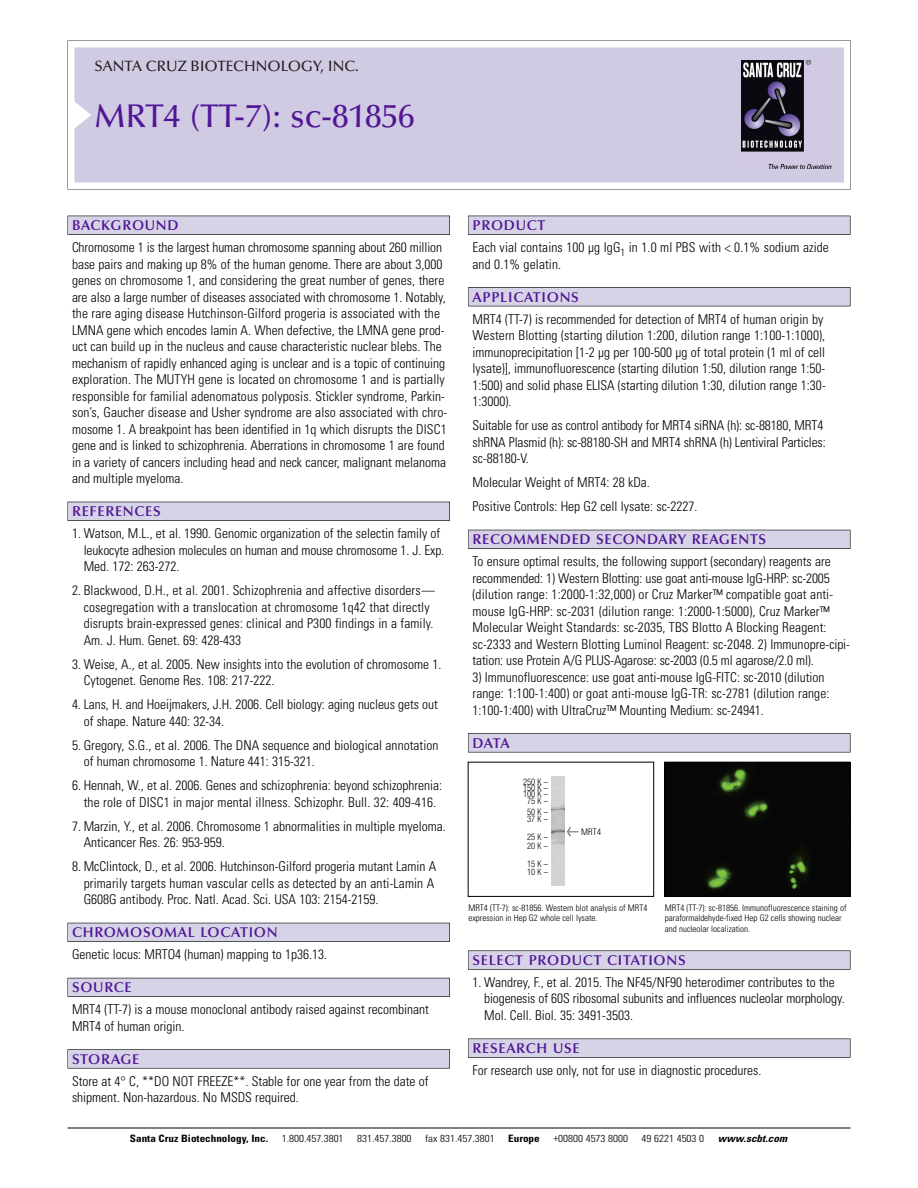
<style>
.page{position:relative;width:918px;height:1188px;background:#fff}
.page>*{position:absolute;margin:0;border:0;box-sizing:border-box;transform-origin:0 0}
.t1{font:500 33px "Optima";color:#511695}
.t2{font:500 15px "Optima";color:#231f20}
.t3{font:600 14.25px "Optima";letter-spacing:.05em;color:#511695}
.t4{font:300 condensed 13.5px/16.5px "Univers";color:#000}
.t5{font:300 condensed 10.2px "Univers";color:#000;scale:1.1 1}
.t6{font:700 condensed 10.2px "Univers";color:#000;scale:1.1 1}
.t7{font:italic 700 condensed 10.2px "Univers";letter-spacing:.005em;color:#000;scale:1.1 1}
.t8{font:300 condensed 9px/10.5px "Univers";color:#000}
.t9{font:300 condensed 9px/7.5px "Helvetica Neue";color:#000;scale:.95 1}
.s1{font-family:"Meta Plus";font-weight:400;font-stretch:normal;font-size:10.5px}
</style>
<div class="page">
<svg style="left:68px;top:40px;width:783px;height:149px"></svg>
<div style="left:74px;top:47px;width:770px;height:135px;background:#d1cae3"></div>
<img style="left:741px;top:60px;width:90px;height:108px">
<div style="left:68px;top:216px;width:382px;height:19px;background:#525155"></div>
<div style="left:68px;top:216px;width:381px;height:18px;background:#d7d3e7"></div>
<div style="left:68px;top:502px;width:382px;height:19px;background:#515055"></div>
<div style="left:68px;top:502px;width:381px;height:18px;background:#d7d3e7"></div>
<div style="left:68px;top:923px;width:382px;height:19px;background:#525158"></div>
<div style="left:68px;top:923px;width:381px;height:18px;background:#d7d3e7"></div>
<div style="left:68px;top:978px;width:382px;height:19px;background:#54535a"></div>
<div style="left:68px;top:978px;width:381px;height:18px;background:#d7d3e7"></div>
<svg style="left:68px;top:1049px;width:382px;height:20px"></svg>
<div style="left:68px;top:1050px;width:381px;height:18px;background:#d7d3e7"></div>
<div style="left:468px;top:216px;width:382px;height:19px;background:#525155"></div>
<div style="left:468px;top:216px;width:382px;height:18px;background:#d7d3e7"></div>
<div style="left:468px;top:287px;width:382px;height:19px;background:#525155"></div>
<div style="left:468px;top:288px;width:382px;height:18px;background:#d7d3e7"></div>
<div style="left:468px;top:530px;width:382px;height:19px;background:#525158"></div>
<div style="left:468px;top:530px;width:382px;height:18px;background:#d7d3e7"></div>
<div style="left:468px;top:733px;width:382px;height:19px;background:#575759"></div>
<div style="left:468px;top:734px;width:382px;height:18px;background:#d7d3e7"></div>
<svg style="left:468px;top:950px;width:382px;height:20px"></svg>
<div style="left:468px;top:951px;width:382px;height:18px;background:#d7d3e7"></div>
<div style="left:468px;top:1039px;width:382px;height:19px;background:#575759"></div>
<div style="left:468px;top:1039px;width:382px;height:18px;background:#d7d3e7"></div>
<hr style="left:68px;top:1128px;width:782px;height:1px;background:#000">
<div style="left:468px;top:762px;width:186px;height:135px;border:1px solid #000"></div>
<img style="left:666px;top:764px;width:182px;height:131px">
<div style="left:664px;top:762px;width:186px;height:135px;border:1px solid #000"></div>
<img style="left:551px;top:776px;width:14px;height:109px">
<p class="t2" style="left:94px;top:61px;width:266px">SANTA CRUZ BIOTECHNOLOGY, INC.</p>
<h1 class="t1" style="left:94px;top:103px;width:322px">MRT4 (TT-7): sc-81856</h1>
<p class="t3" style="left:72px;top:219px;width:108px">BACKGROUND</p>
<p class="t4" style="left:72px;top:240px;width:377px">Chromosome 1 is the largest human chromosome spanning about 260 million base pairs and making up 8% of the human genome. There are about 3,000 genes on chromosome 1, and considering the great number of genes, there are also a large number of diseases associated with chromosome 1. Notably, the rare aging disease Hutchinson-Gilford progeria is associated with the LMNA gene which encodes lamin A. When defective, the LMNA gene prod&shy;uct can build up in the nucleus and cause characteristic nuclear blebs. The mechanism of rapidly enhanced aging is unclear and is a topic of continuing exploration. The MUTYH gene is located on chromosome 1 and is partially responsible for familial adenomatous polyposis. Stickler syndrome, Parkin&shy;son’s, Gaucher disease and Usher syndrome are also associated with chro&shy;mosome 1. A breakpoint has been identified in 1q which disrupts the DISC1 gene and is linked to schizophrenia. Aberrations in chromosome 1 are found in a variety of cancers including head and neck cancer, malignant melanoma and multiple myeloma.</p>
<p class="t3" style="left:72px;top:506px;width:90px">REFERENCES</p>
<p class="t4" style="left:84px;top:526px;width:362px;text-indent:-12px">1. Watson, M.L., et al. 1990. Genomic organization of the selectin family of leukocyte adhesion molecules on human and mouse chromosome 1. J. Exp.<br>Med. 172: 263-272.</p>
<p class="t4" style="left:84px;top:583px;width:353px;text-indent:-12px">2. Blackwood, D.H., et al. 2001. Schizophrenia and affective disorders— cosegregation with a translocation at chromosome 1q42 that directly disrupts brain-expressed genes: clinical and P300 findings in a family.<br>Am. J. Hum. Genet. 69: 428-433</p>
<p class="t4" style="left:84px;top:657px;width:359px;text-indent:-12px">3. Weise, A., et al. 2005. New insights into the evolution of chromosome 1.<br>Cytogenet. Genome Res. 108: 217-222.</p>
<p class="t4" style="left:84px;top:697px;width:356px;text-indent:-12px">4. Lans, H. and Hoeijmakers, J.H. 2006. Cell biology: aging nucleus gets out of shape. Nature 440: 32-34.</p>
<p class="t4" style="left:84px;top:738px;width:356px;text-indent:-12px">5. Gregory, S.G., et al. 2006. The DNA sequence and biological annotation of human chromosome 1. Nature 441: 315-321.</p>
<p class="t4" style="left:72px;top:778px;width:372px;text-align:center">6. Hennah, W., et al. 2006. Genes and schizophrenia: beyond schizophrenia: the role of DISC1 in major mental illness. Schizophr. Bull. 32: 409-416.</p>
<p class="t4" style="left:84px;top:819px;width:364px;text-indent:-12px">7. Marzin, Y., et al. 2006. Chromosome 1 abnormalities in multiple myeloma.<br>Anticancer Res. 26: 953-959.</p>
<p class="t4" style="left:84px;top:859px;width:354px;text-indent:-12px">8. McClintock, D., et al. 2006. Hutchinson-Gilford progeria mutant Lamin A primarily targets human vascular cells as detected by an anti-Lamin A<br>G608G antibody. Proc. Natl. Acad. Sci. USA 103: 2154-2159.</p>
<p class="t3" style="left:72px;top:927px;width:207px">CHROMOSOMAL LOCATION</p>
<p class="t4" style="left:72px;top:947px;width:257px">Genetic locus: MRTO4 (human) mapping to 1p36.13.</p>
<p class="t3" style="left:72px;top:982px;width:61px">SOURCE</p>
<p class="t4" style="left:72px;top:1002px;width:358px">MRT4 (TT-7) is a mouse monoclonal antibody raised against recombinant<br>MRT4 of human origin.</p>
<p class="t3" style="left:72px;top:1053px;width:69px">STORAGE</p>
<p class="t4" style="left:72px;top:1074px;width:358px">Store at 4° C, **DO NOT FREEZE**. Stable for one year from the date of shipment. Non-hazardous. No MSDS required.</p>
<p class="t3" style="left:473px;top:219px;width:74px">PRODUCT</p>
<p class="t4" style="left:473px;top:240px;width:358px">Each vial contains 100 µg IgG<sub>1</sub> in 1.0 ml PBS with &lt; 0.1% sodium azide and 0.1% gelatin.</p>
<p class="t3" style="left:473px;top:291px;width:108px">APPLICATIONS</p>
<p class="t4" style="left:473px;top:312px;width:355px">MRT4 (TT-7) is recommended for detection of MRT4 of human origin by Western Blotting (starting dilution 1:200, dilution range 1:100-1:1000), immunoprecipitation [1-2 µg per 100-500 µg of total protein (1 ml of cell lysate)], immunofluorescence (starting dilution 1:50, dilution range 1:50- 1:500) and solid phase ELISA (starting dilution 1:30, dilution range 1:30- 1:3000).</p>
<p class="t4" style="left:473px;top:418px;width:355px">Suitable for use as control antibody for MRT4 siRNA (h): sc-88180, MRT4 shRNA Plasmid (h): sc-88180-SH and MRT4 shRNA (h) Lentiviral Particles: sc-88180-V.</p>
<p class="t4" style="left:473px;top:472px;width:227px;line-height:24px">Molecular Weight of MRT4: 28 kDa.<br>Positive Controls: Hep G2 cell lysate: sc-2227.</p>
<p class="t3" style="left:473px;top:534px;width:295px">RECOMMENDED SECONDARY REAGENTS</p>
<p class="t4" style="left:473px;top:554px;width:379px">To ensure optimal results, the following support (secondary) reagents are recommended: 1) Western Blotting: use goat anti-mouse IgG-HRP: sc-2005 (dilution range: 1:2000-1:32,000) or Cruz Marker™ compatible goat anti&shy;mouse IgG-HRP: sc-2031 (dilution range: 1:2000-1:5000), Cruz Marker™ Molecular Weight Standards: sc-2035, TBS Blotto A Blocking Reagent: sc-2333 and Western Blotting Luminol Reagent: sc-2048. 2) Immunopre-cipi&shy;tation: use Protein A/G PLUS-Agarose: sc-2003 (0.5 ml agarose/2.0 ml).</p>
<p class="t4" style="left:473px;top:670px;width:358px">3) Immunofluorescence: use goat anti-mouse IgG-FITC: sc-2010 (dilution range: 1:100-1:400) or goat anti-mouse IgG-TR: sc-2781 (dilution range:<br>1:100-1:400) with UltraCruz™ Mounting Medium: sc-24941.</p>
<p class="t3" style="left:473px;top:737px;width:39px">DATA</p>
<p class="t9" style="left:523px;top:779px;width:28px">250 K –</p>
<p class="t9" style="left:523px;top:785px;width:28px">150 K –</p>
<p class="t9" style="left:523px;top:791px;width:28px;text-align:center">100 K –<br>75K–</p>
<p class="t9" style="left:527px;top:809px;width:24px">50K–<br>37K–</p>
<p class="t9" style="left:527px;top:833px;width:24px;line-height:9px">25K–<br>20K–</p>
<p class="t9" style="left:527px;top:861px;width:24px">15K–<br>10K–</p>
<p class="t8" style="left:567px;top:827px;width:36px"><span class="s1">&lt;</span> MRT4</p>
<p class="t8" style="left:468px;top:903px;width:180px">MRT4 (TT-7): sc-81856. Western blot analysis of MRT4 expression in Hep G2 whole cell lysate.</p>
<p class="t8" style="left:665px;top:903px;width:183px">MRT4 (TT-7): sc-81856. Immunofluorescence staining of paraformaldehyde-fixed Hep G2 cells showing nuclear and nucleolar localization.</p>
<p class="t3" style="left:473px;top:954px;width:215px">SELECT PRODUCT CITATIONS</p>
<p class="t4" style="left:484px;top:975px;width:362px;text-indent:-12px">1. Wandrey, F., et al. 2015. The NF45/NF90 heterodimer contributes to the biogenesis of 60S ribosomal subunits and influences nucleolar morphology.<br>Mol. Cell. Biol. 35: 3491-3503.</p>
<p class="t3" style="left:473px;top:1042px;width:109px">RESEARCH USE</p>
<p class="t4" style="left:473px;top:1063px;width:290px">For research use only, not for use in diagnostic procedures.</p>
<p class="t6" style="left:130px;top:1135px;width:127px">Santa Cruz Biotechnology, Inc.</p>
<p class="t5" style="left:282px;top:1135px;width:58px">1.800.457.3801</p>
<p class="t5" style="left:357px;top:1135px;width:51px">831.457.3800</p>
<p class="t5" style="left:425px;top:1135px;width:65px">fax 831.457.3801</p>
<p class="t6" style="left:508px;top:1135px;width:30px">Europe</p>
<p class="t5" style="left:553px;top:1135px;width:69px">+00800 4573 8000</p>
<p class="t5" style="left:642px;top:1135px;width:58px">49 6221 4503 0</p>
<p class="t7" style="left:718px;top:1135px;width:64px">www.scbt.com</p>
</div>
